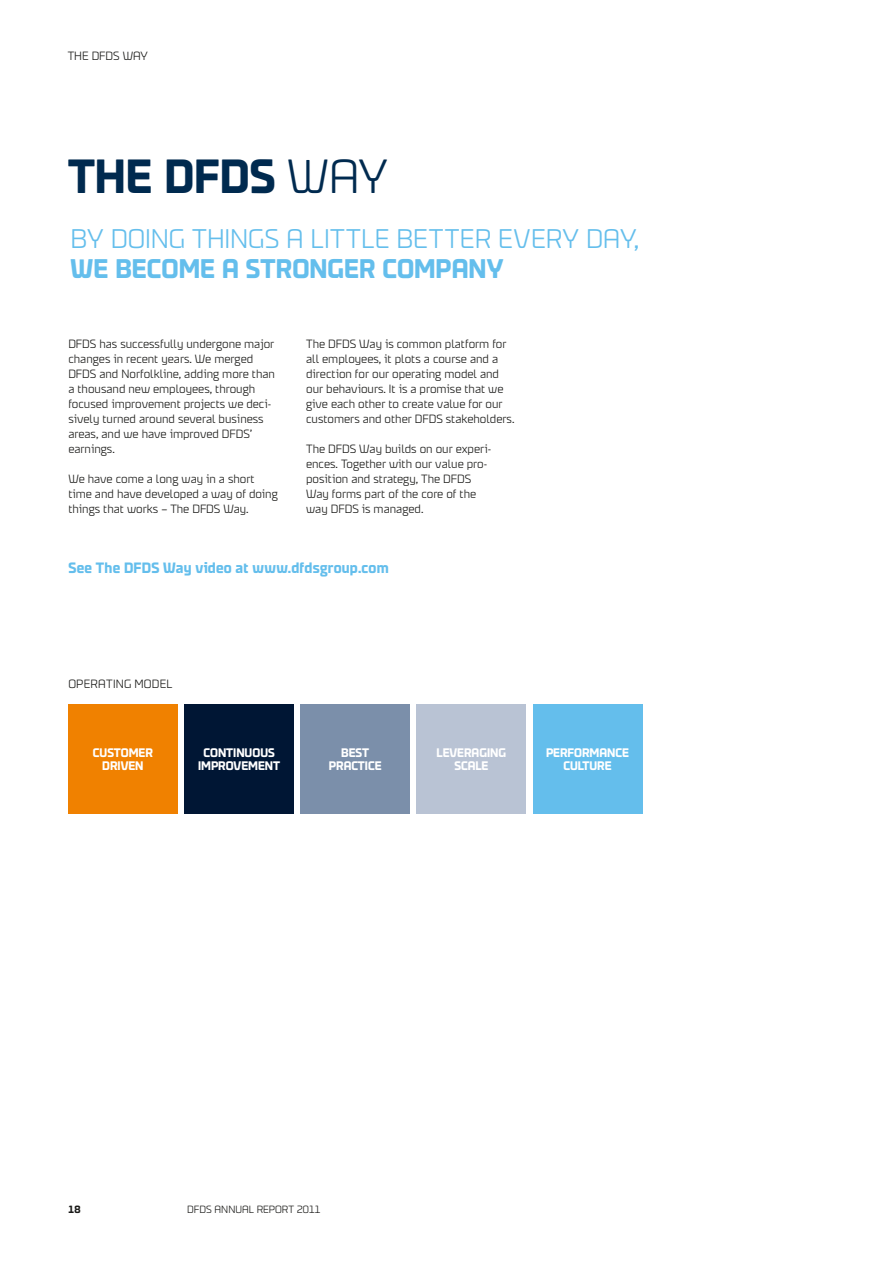
<style>
.page{position:relative;width:893px;height:1263px;background:#fff}
.page>*{position:absolute;margin:0;border:0;box-sizing:border-box;transform-origin:0 0}
.t1{font:700 48px "DFDS";color:#002a4f}
.t2{font:300 27px "DFDS";letter-spacing:.01em;color:#64beec}
.t3{font:700 27px "DFDS";letter-spacing:.005em;color:#64beec}
.t4{font:700 15px "DFDS";letter-spacing:.01em;color:#64beec}
.t5{font:700 12.45px/13.6px "DFDS";color:#fff;text-align:center}
.t6{font:300 12px/15px "DFDS";color:#1a1a18}
.t7{font:300 12px "DFDS";letter-spacing:.02em;color:#1a1a18}
.t8{font:300 10.5px "DFDS";letter-spacing:.005em;color:#1a1a18}
.t9{font:700 10.5px "DFDS";color:#1a1a18}
.s1{font-weight:300}
</style>
<div class="page">
<div style="left:68px;top:704px;width:109px;height:109px;background:#f08100"></div>
<div style="left:185px;top:704px;width:109px;height:109px;background:#001634"></div>
<div style="left:301px;top:704px;width:109px;height:109px;background:#7b8faa"></div>
<div style="left:417px;top:704px;width:109px;height:109px;background:#b9c3d4"></div>
<div style="left:533px;top:704px;width:109px;height:109px;background:#64beec"></div>
<p class="t6" style="left:68px;top:48px;width:82px">Th e DFDS WAy</p>
<h1 class="t1" style="left:68px;top:149px;width:320px">THE DFDS <span class="s1">WAY</span></h1>
<h2 class="t2" style="left:70px;top:223px;width:570px">By doing things a little better every day,</h2>
<h2 class="t3" style="left:70px;top:253px;width:435px">WE BECOME A STRONGER COMPANY</h2>
<p class="t6" style="left:68px;top:336px;width:208px">DFDS has successfully undergone major changes in recent years. We merged DFDS and Norfolkline, adding more than a thousand new employees, through focused improvement projects we deci&shy;sively turned around several business areas, and we have improved DFDS’ earnings.</p>
<p class="t6" style="left:68px;top:471px;width:211px">We have come a long way in a short time and have developed a way of doing things that works – The DFDS Way.</p>
<p class="t6" style="left:306px;top:336px;width:210px">The DFDS Way is common platform for all employees, it plots a course and a direction for our operating model and our behaviours. It is a promise that we give each other to create value for our customers and other DFDS stakeholders.</p>
<p class="t6" style="left:306px;top:441px;width:186px">The DFDS Way builds on our experi&shy;ences. Together with our value pro&shy;position and strategy, The DFDS<br>Way forms part of the core of the way DFDS is managed.</p>
<p class="t4" style="left:68px;top:559px;width:322px">SEE THE DFDS WAY VIDEO AT WWW.DFDSGROUP.COM</p>
<p class="t7" style="left:68px;top:677px;width:106px">Operating model</p>
<p class="t5" style="left:93px;top:745px;width:62px">CUSTOMER<br>DRIVEN</p>
<p class="t5" style="left:198px;top:745px;width:84px">CONTINUOUS<br>IMPROVEMENT</p>
<p class="t5" style="left:329px;top:745px;width:54px">BEST<br>PRACTICE</p>
<p class="t5" style="left:437px;top:745px;width:71px">LEVERAGING<br>SCALE</p>
<p class="t5" style="left:546px;top:745px;width:85px">PERFORMANCE<br>CULTURE</p>
<p class="t9" style="left:68px;top:1203px;width:14px">18</p>
<p class="t8" style="left:187px;top:1203px;width:135px">DFDS Annual report 2011</p>
</div>
